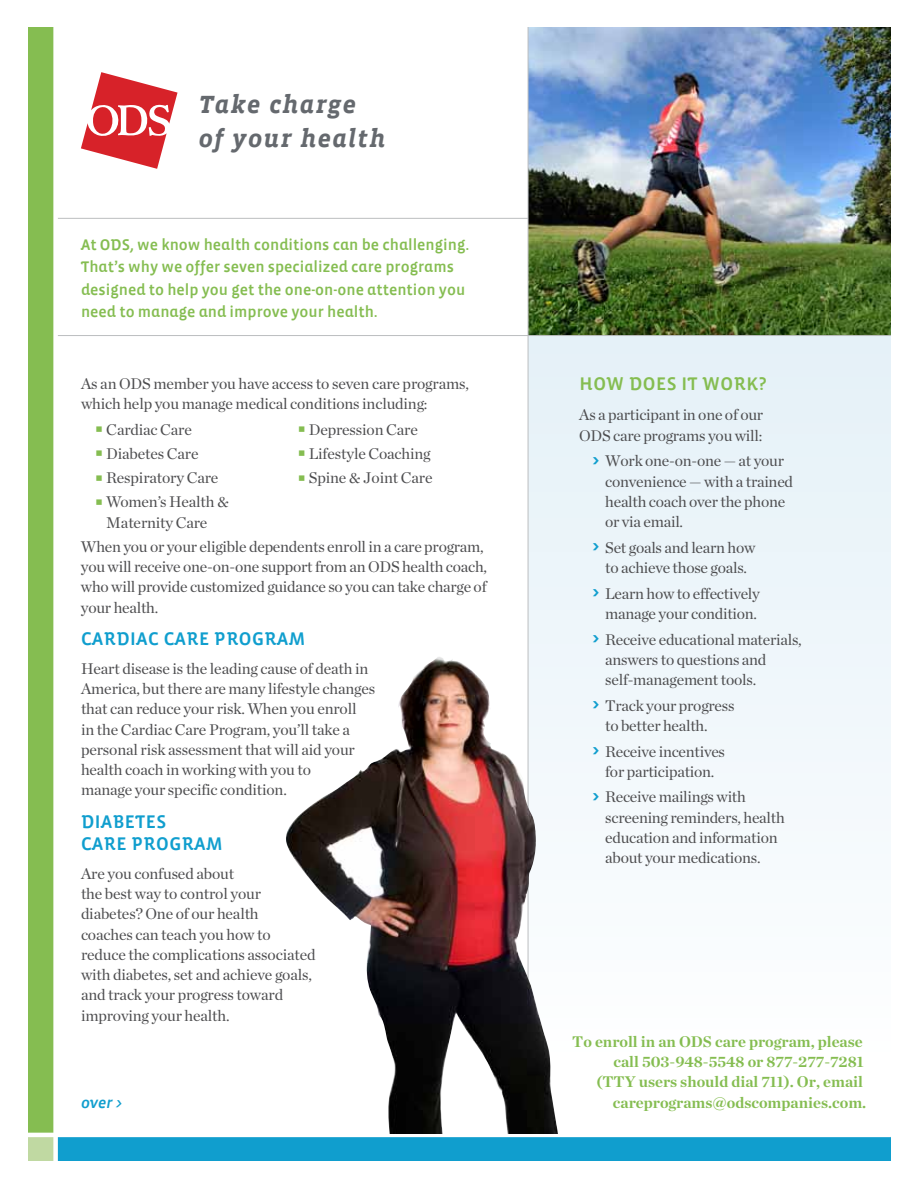
<style>
.page{position:relative;width:918px;height:1188px;background:#fff}
.page>*{position:absolute;margin:0;border:0;box-sizing:border-box;transform-origin:0 0}
.t1{font:italic 700 25.5px/34.3px "Vista Slab";letter-spacing:.05em;color:#65696e}
.t2{font:18.75px/22.5px "Vista Sans Alt Med";letter-spacing:.025em;color:#109ece}
.t3{font:18.75px "Vista Sans Alt Med";color:#85bd51}
.t4{font:15.75px/20.2px "Chronicle Deck";letter-spacing:-.01em;color:#4d4d4f}
.t5{font:15.75px/22.5px "Vista Sans Alt Med";color:#85bd51}
.t6{font:700 15.75px/20.2px "Chronicle Deck";color:#85bd51;text-align:right}
.t7{font:15.75px "Vista Sans Alt Med Ita";color:#109ece}
.s1{font-family:"Vista Sans Alt";font-weight:900;color:#109ece}
</style>
<div class="page">
<div style="left:528px;top:328px;width:363px;height:732px;background:#f0f7fb"></div>
<img style="left:529px;top:27px;width:362px;height:308px">
<hr style="left:528px;top:27px;width:1px;height:1107px;background:#bcbec0">
<svg style="left:81px;top:72px;width:97px;height:97px"></svg>
<hr style="left:54px;top:218px;width:474px;height:1px;background:#bcbec0">
<hr style="left:54px;top:335px;width:837px;height:1px;background:#bcbec0">
<div style="left:28px;top:27px;width:25px;height:1106px;background:#85bd51"></div>
<div style="left:28px;top:1136px;width:25px;height:25px;background:#c0d9a2"></div>
<div style="left:55px;top:1136px;width:836px;height:25px;background:#109ece"></div>
<div style="left:53px;top:17px;width:5px;height:1144px;background:#fff"></div>
<hr style="left:27px;top:1133px;width:864px;height:4px;background:#fff">
<img style="left:286px;top:657px;width:272px;height:477px">
<h1 class="t1" style="left:199px;top:88px;width:188px">Take charge of your health</h1>
<p class="t5" style="left:81px;top:234px;width:390px">At ODS, we know health conditions can be challenging.<br>That’s why we offer seven specialized care programs designed to help you get the one-on-one attention you need to manage and improve your health.</p>
<p class="t4" style="left:81px;top:373px;width:389px">As an ODS member you have access to seven care programs, which help you manage medical conditions including:</p>
<p class="t4" style="left:106px;top:419px;width:87px">Cardiac Care</p>
<p class="t4" style="left:309px;top:419px;width:111px">Depression Care</p>
<p class="t4" style="left:106px;top:443px;width:94px">Diabetes Care</p>
<p class="t4" style="left:309px;top:443px;width:123px">Lifestyle Coaching</p>
<p class="t4" style="left:106px;top:467px;width:114px">Respiratory Care</p>
<p class="t4" style="left:309px;top:467px;width:125px">Spine &amp; Joint Care</p>
<p class="t4" style="left:106px;top:491px;width:124px;line-height:21px">Women’s Health &amp;<br>Maternity Care</p>
<p class="t4" style="left:81px;top:536px;width:408px">When you or your eligible dependents enroll in a care program, you will receive one-on-one support from an ODS health coach, who will provide customized guidance so you can take charge of your health.</p>
<p class="t2" style="left:81px;top:628px;width:226px">CARDIAC CARE PROGRAM</p>
<p class="t4" style="left:81px;top:658px;width:296px">Heart disease is the leading cause of death in America, but there are many lifestyle changes that can reduce your risk. When you enroll<br>in the Cardiac Care Program, you’ll take a personal risk assessment that will aid your health coach in working with you to<br>manage your specific condition.</p>
<p class="t2" style="left:81px;top:810px;width:143px">DIABETES<br>CARE PROGRAM</p>
<p class="t4" style="left:81px;top:863px;width:236px">Are you confused about<br>the best way to control your diabetes? One of our health<br>coaches can teach you how to reduce the complications associated with diabetes, set and achieve goals, and track your progress toward improving your health.</p>
<p class="t3" style="left:579px;top:375px;width:63px">How does</p>
<p class="t3" style="left:681px;top:375px;width:87px">it work?</p>
<p class="t4" style="left:579px;top:405px;width:186px">As a participant in one of our<br>ODS care programs you will:</p>
<p class="t4" style="left:605px;top:451px;width:189px;text-indent:-13px"><span class="s1">&gt;</span> Work one-on-one — at your convenience — with a trained health coach over the phone or via email.</p>
<p class="t4" style="left:593px;top:537px;width:164px;text-align:center"><span class="s1">&gt;</span> Set goals and learn how to achieve those goals.</p>
<p class="t4" style="left:593px;top:583px;width:169px;text-align:right"><span class="s1">&gt;</span> Learn how to effectively manage your condition.</p>
<p class="t4" style="left:605px;top:629px;width:198px;text-indent:-13px"><span class="s1">&gt;</span> Receive educational materials, answers to questions and self-management tools.</p>
<p class="t4" style="left:605px;top:695px;width:131px;text-indent:-13px"><span class="s1">&gt;</span> Track your progress to better health.</p>
<p class="t4" style="left:593px;top:741px;width:134px;text-align:center"><span class="s1">&gt;</span> Receive incentives for participation.</p>
<p class="t4" style="left:605px;top:787px;width:181px;text-indent:-13px"><span class="s1">&gt;</span> Receive mailings with screening reminders, health education and information about your medications.</p>
<p class="t6" style="left:572px;top:1031px;width:293px">To enroll in an ODS care program, please call 503-948-5548 or 877-277-7281 (TTY users should dial 711). Or, email</p>
<p class="t7" style="left:81px;top:1094px;width:43px">over &gt;</p>
<p class="t6" style="left:613px;top:1092px;width:255px">careprograms@odscompanies.com.</p>
</div>
